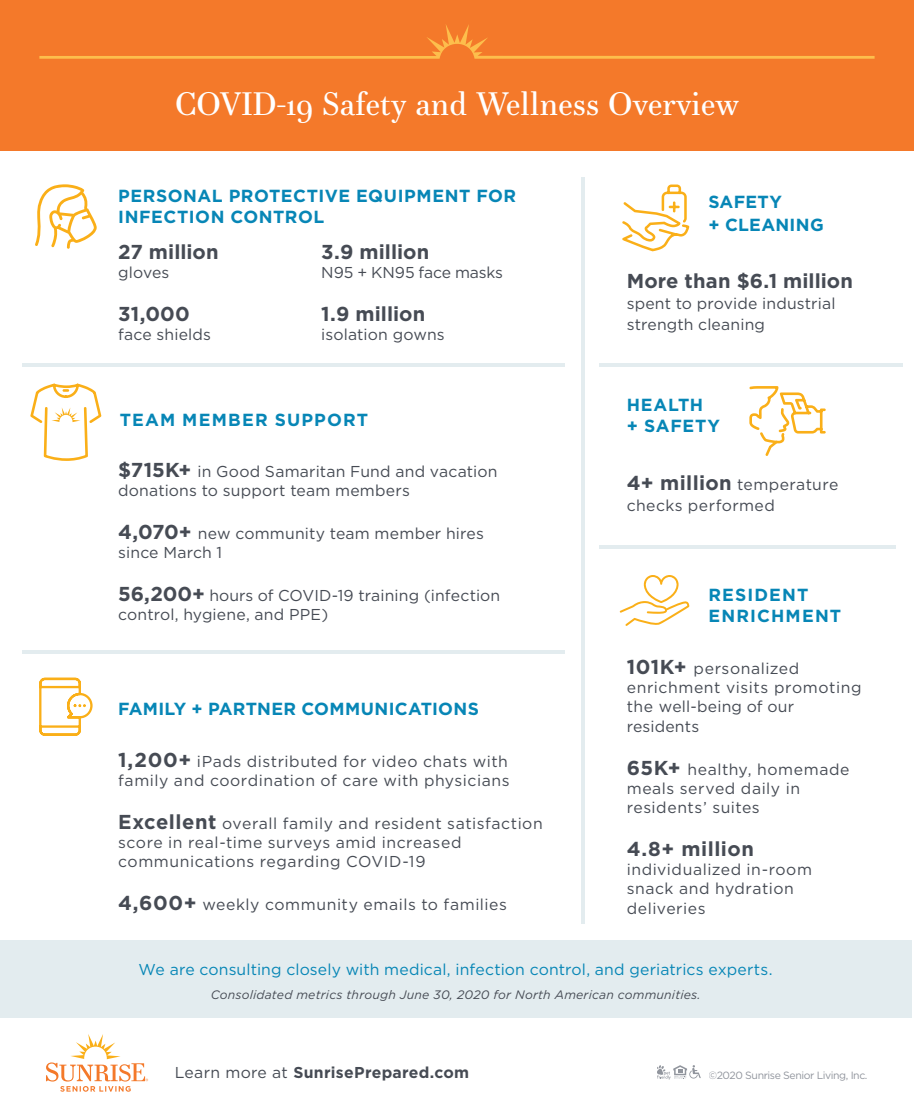
<style>
.page{position:relative;width:914px;height:1119px;background:#fff}
.page>*{position:absolute;margin:0;border:0;box-sizing:border-box;transform-origin:0 0}
.t1{font:31.5px "Essonnes Text";color:#fff}
.t2{font:700 20.12px "Gotham";letter-spacing:.005em;color:#464b54}
.t3{font:700 20.12px "Gotham";letter-spacing:.025em;color:#464b54}
.t4{font:700 17.5px/21px "Gotham";letter-spacing:.03em;color:#0786b6}
.t5{font:700 17.5px/21px "Gotham";letter-spacing:.065em;color:#0786b6}
.t6{font:700 17.5px "Gotham";letter-spacing:.07em;color:#0786b6}
.t7{font:15.75px/19.2px "Gotham";letter-spacing:.025em;color:#464b54}
.t8{font:15.75px "Gotham";letter-spacing:.005em;color:#0786b6}
.t9{font:700 15.75px "Gotham";letter-spacing:.02em;color:#464b54}
.t10{font:15.75px "Gotham";letter-spacing:-.01em;color:#464b54}
.t11{font:15.75px "Gotham";letter-spacing:.005em;color:#464b54}
.t12{font:italic 12.25px "Gotham";letter-spacing:.015em;color:#464b54}
.t13{font:10.5px "Gotham";letter-spacing:-.04em;color:#91959d}
.s1{font-weight:700;font-size:20.12px}
.s2{font-weight:400}
</style>
<div class="page">
<div style="left:0;top:0;width:914px;height:151px;background:#f4792a"></div>
<svg style="left:39px;top:24px;width:835px;height:35px"></svg>
<div style="left:0;top:940px;width:911px;height:77px;background:#e3ecef"></div>
<svg style="left:657px;top:1065px;width:43px;height:14px"></svg>
<svg style="left:46px;top:1034px;width:102px;height:57px"></svg>
<hr style="left:22px;top:363px;width:543px;height:3px;background:#e3ecef">
<hr style="left:22px;top:650px;width:543px;height:4px;background:#e3ecef">
<hr style="left:598px;top:363px;width:304px;height:3px;background:#e3ecef">
<hr style="left:598px;top:545px;width:297px;height:4px;background:#e3ecef">
<hr style="left:581px;top:177px;width:4px;height:746px;background:#e3ecef">
<svg style="left:622px;top:184px;width:67px;height:67px"></svg>
<svg style="left:35px;top:184px;width:62px;height:65px"></svg>
<svg style="left:619px;top:575px;width:70px;height:51px"></svg>
<svg style="left:39px;top:677px;width:54px;height:58px"></svg>
<svg style="left:30px;top:383px;width:71px;height:78px"></svg>
<svg style="left:749px;top:386px;width:76px;height:70px"></svg>
<h1 class="t1" style="left:175px;top:81px;width:565px">COVID-19 Safety and Wellness Overview</h1>
<p class="t4" style="left:118px;top:185px;width:399px">PERSONAL PROTECTIVE EQUIPMENT FOR<br>INFECTION CONTROL</p>
<p class="t2" style="left:321px;top:238px;width:109px">3.9 million</p>
<p class="t10" style="left:321px;top:262px;width:183px">N95 + KN95 face masks</p>
<p class="t2" style="left:321px;top:301px;width:105px">1.9 million</p>
<p class="t11" style="left:321px;top:325px;width:125px">isolation gowns</p>
<p class="t2" style="left:118px;top:238px;width:102px">27 million</p>
<p class="t7" style="left:118px;top:263px;width:53px">gloves</p>
<p class="t2" style="left:118px;top:301px;width:73px">31,000</p>
<p class="t7" style="left:118px;top:325px;width:94px">face shields</p>
<p class="t6" style="left:120px;top:408px;width:250px">TEAM MEMBER SUPPORT</p>
<p class="t7" style="left:118px;top:461px;width:381px"><span class="s1">$715K+</span> in Good Samaritan Fund and vacation donations to support team members</p>
<p class="t7" style="left:118px;top:523px;width:367px"><span class="s1">4,070+</span> new community team member hires since March 1</p>
<p class="t7" style="left:118px;top:585px;width:383px"><span class="s1">56,200+</span> hours of COVID-19 training (infection control, hygiene, and PPE)</p>
<p class="t4" style="left:118px;top:698px;width:362px">FAMILY + PARTNER COMMUNICATIONS</p>
<p class="t7" style="left:118px;top:751px;width:393px"><span class="s1">1,200+</span> iPads distributed for video chats with family and coordination of care with physicians</p>
<p class="t7" style="left:118px;top:813px;width:426px"><span class="s1">Excellent</span> overall family and resident satisfaction score in real-time surveys amid increased communications regarding COVID-19</p>
<p class="t7" style="left:118px;top:894px;width:390px"><span class="s1">4,600+</span> weekly community emails to families</p>
<p class="t4" style="left:708px;top:191px;width:117px;line-height:22.8px">SAFETY<br>+ CLEANING</p>
<p class="t2" style="left:626px;top:267px;width:228px">More than $6.1 million</p>
<p class="t7" style="left:626px;top:292px;width:210px;line-height:21px">spent to provide industrial strength cleaning</p>
<p class="t4" style="left:626px;top:394px;width:95px">HEALTH<br>+ SAFETY</p>
<p class="t7" style="left:626px;top:473px;width:213px;line-height:21px"><span class="s1">4+ million</span> temperature checks performed</p>
<p class="t5" style="left:708px;top:584px;width:134px">RESIDENT<br>ENRICHMENT</p>
<p class="t7" style="left:626px;top:658px;width:236px"><span class="s1">101K+</span> personalized enrichment visits promoting the well-being of our residents</p>
<p class="t7" style="left:626px;top:758px;width:224px"><span class="s1">65K+</span> healthy, homemade meals served daily in residents’ suites</p>
<p class="t3" style="left:626px;top:835px;width:129px">4.8+ million</p>
<p class="t7" style="left:626px;top:859px;width:187px">individualized in-room snack and hydration deliveries</p>
<p class="t8" style="left:139px;top:959px;width:635px">We are consulting closely with medical, infection control, and geriatrics experts.</p>
<p class="t12" style="left:211px;top:986px;width:491px">Consolidated metrics through June 30, 2020 for North American communities.</p>
<p class="t9" style="left:175px;top:1061px;width:296px"><span class="s2">Learn more at</span> SunrisePrepared.com</p>
<p class="t13" style="left:708px;top:1067px;width:160px">©2020 Sunrise Senior Living, Inc.</p>
</div>
